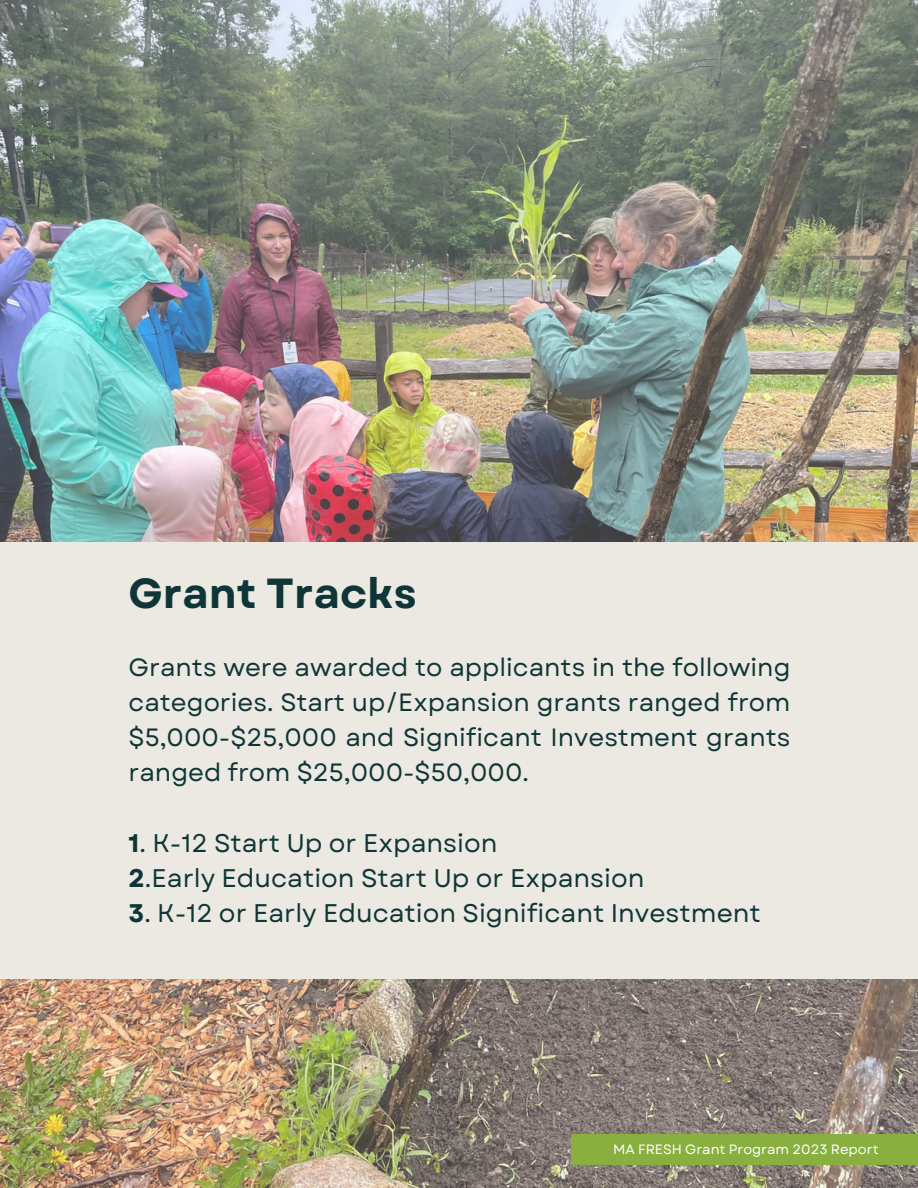
<style>
.page{position:relative;width:918px;height:1188px;background:#fff}
.page>*{position:absolute;margin:0;border:0;box-sizing:border-box;transform-origin:0 0}
.t1{font:700 42px "Garet";color:#0e3636}
.t2{font:25.5px/34.8px "Garet";color:#0e3636}
.t3{font:24.9px/34.8px "Garet";color:#0e3636;text-align:justify}
.t4{font:13.5px "Garet";color:#fff}
.s1{font-weight:700}
</style>
<div class="page">
<img style="left:0;top:0;width:918px;height:1188px">
<div style="left:0;top:542px;width:918px;height:437px;background:#ece8e2"></div>
<div style="left:571px;top:1135px;width:347px;height:30px;background:#88af3f"></div>
<p class="t1" style="left:129px;top:563px;width:290px">Grant Tracks</p>
<h1 class="t3" style="left:129px;top:650px;width:663px">Grants were awarded to applicants in the following categories. Start up/Expansion grants ranged from $5,000-$25,000 and Significant Investment grants ranged from $25,000-$50,000.</h1>
<h2 class="t2" style="left:129px;top:826px;width:517px"><span class="s1">1</span>. K-12 Start Up or Expansion<br><span class="s1">2</span>.Early Education Start Up or Expansion</h2>
<h2 class="t2" style="left:129px;top:895px;width:634px"><span class="s1">3</span>. K-12 or Early Education Significant Investment</h2>
<h2 class="t4" style="left:613px;top:1140px;width:267px">MA FRESH Grant Program 2023 Report</h2>
</div>
